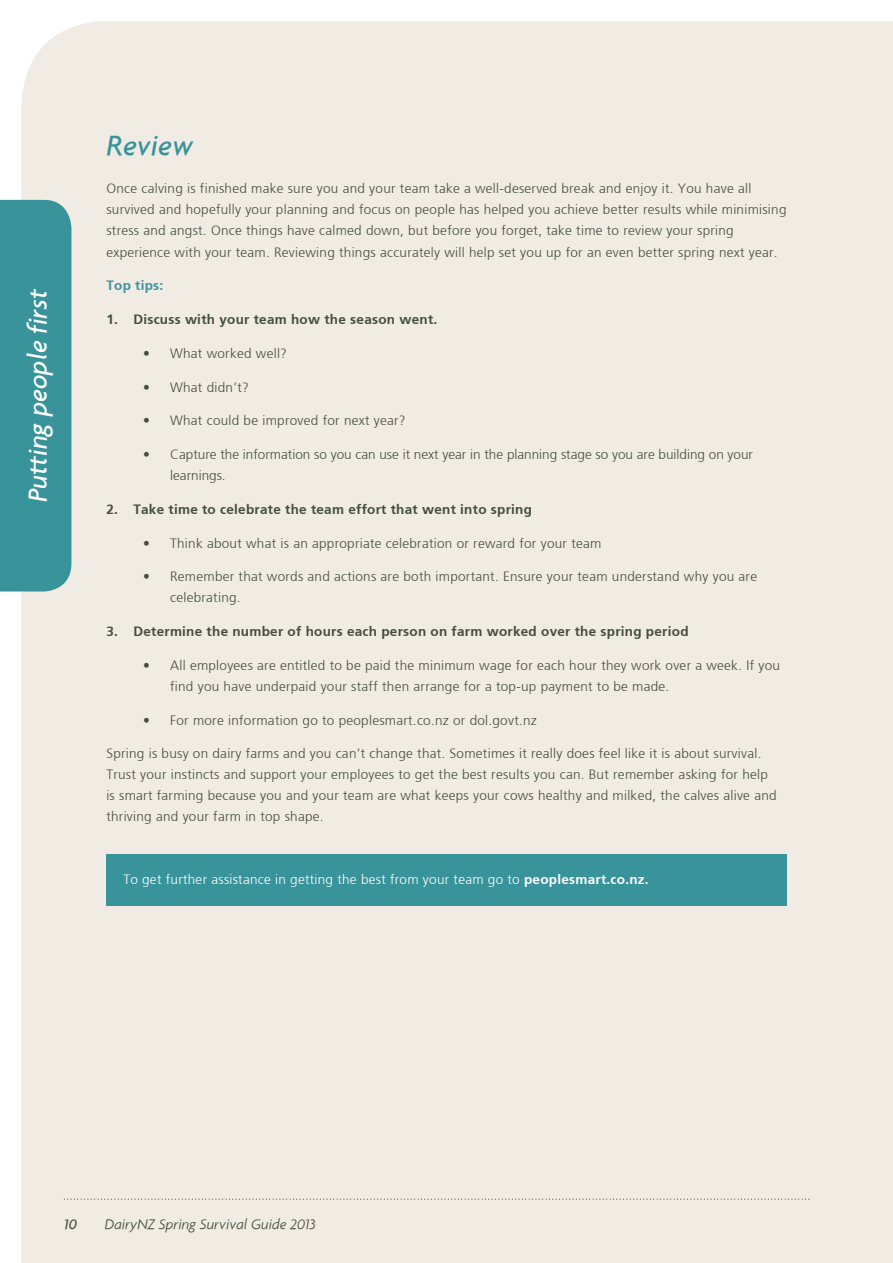
<style>
.page{position:relative;width:893px;height:1263px;background:#fff}
.page>*{position:absolute;margin:0;border:0;box-sizing:border-box;transform-origin:0 0}
.t1{font:italic 500 30px "Agenda";color:#38939b}
.t2{font:italic 500 27.6px "Agenda";color:#fff}
.t3{font:italic 300 15px "Agenda";color:#444d3e}
.t4{font:italic 500 15px "Agenda";color:#444d3e}
.t5{font:300 13.5px/21px "Frutiger";letter-spacing:.02em;color:#444d3e}
.t6{font:700 13.5px "Frutiger";letter-spacing:.02em;color:#444d3e}
.t7{font:300 13.5px/21px "Frutiger";color:#444d3e}
.t8{font:300 13.5px "Frutiger";letter-spacing:.02em;color:#fff}
.t9{font:700 13.5px "Frutiger";letter-spacing:.02em;color:#38939b}
.s1{font-weight:700}
</style>
<div class="page">
<div style="left:21px;top:21px;width:872px;height:1242px;background:#f0ebe3"></div>
<svg style="left:64px;top:1198px;width:745px;height:2px"></svg>
<div style="left:0;top:200px;width:71px;height:391px;background:#38939b"></div>
<div style="left:106px;top:855px;width:681px;height:51px;background:#38939b"></div>
<h2 class="t2" style="left:21px;top:502px;width:215px;rotate:-90deg">Putting people first</h2>
<h1 class="t1" style="left:106px;top:128px;width:88px">Review</h1>
<p class="t5" style="left:106px;top:179px;width:682px">Once calving is finished make sure you and your team take a well-deserved break and enjoy it. You have all survived and hopefully your planning and focus on people has helped you achieve better results while minimising stress and angst. Once things have calmed down, but before you forget, take time to review your spring experience with your team. Reviewing things accurately will help set you up for an even better spring next year.</p>
<p class="t9" style="left:106px;top:278px;width:58px">Top tips:</p>
<p class="t6" style="left:106px;top:311px;width:332px">1. Discuss with your team how the season went.</p>
<p class="t5" style="left:143px;top:343px;width:145px">• What worked well?</p>
<p class="t5" style="left:143px;top:377px;width:107px">• What didn’t?</p>
<p class="t5" style="left:143px;top:410px;width:264px">• What could be improved for next year?</p>
<p class="t7" style="left:170px;top:444px;width:584px;text-indent:-27px">• Capture the information so you can use it next year in the planning stage so you are building on your learnings.</p>
<p class="t6" style="left:106px;top:501px;width:427px">2. Take time to celebrate the team effort that went into spring</p>
<p class="t5" style="left:143px;top:533px;width:460px">• Think about what is an appropriate celebration or reward for your team</p>
<p class="t5" style="left:170px;top:566px;width:588px;text-indent:-27px">• Remember that words and actions are both important. Ensure your team understand why you are celebrating.</p>
<p class="t6" style="left:106px;top:623px;width:584px">3. Determine the number of hours each person on farm worked over the spring period</p>
<p class="t5" style="left:170px;top:655px;width:611px;text-indent:-27px">• All employees are entitled to be paid the minimum wage for each hour they work over a week. If you find you have underpaid your staff then arrange for a top-up payment to be made.</p>
<p class="t5" style="left:143px;top:710px;width:395px">• For more information go to peoplesmart.co.nz or dol.govt.nz</p>
<p class="t5" style="left:106px;top:743px;width:672px">Spring is busy on dairy farms and you can’t change that. Sometimes it really does feel like it is about survival.<br>Trust your instincts and support your employees to get the best results you can. But remember asking for help is smart farming because you and your team are what keeps your cows healthy and milked, the calves alive and thriving and your farm in top shape.</p>
<p class="t8" style="left:123px;top:872px;width:527px">To get further assistance in getting the best from your team go to <span class="s1">peoplesmart.co.nz.</span></p>
<p class="t4" style="left:64px;top:1215px;width:15px">10</p>
<p class="t3" style="left:105px;top:1215px;width:213px">DairyNZ Spring Survival Guide 2013</p>
</div>
